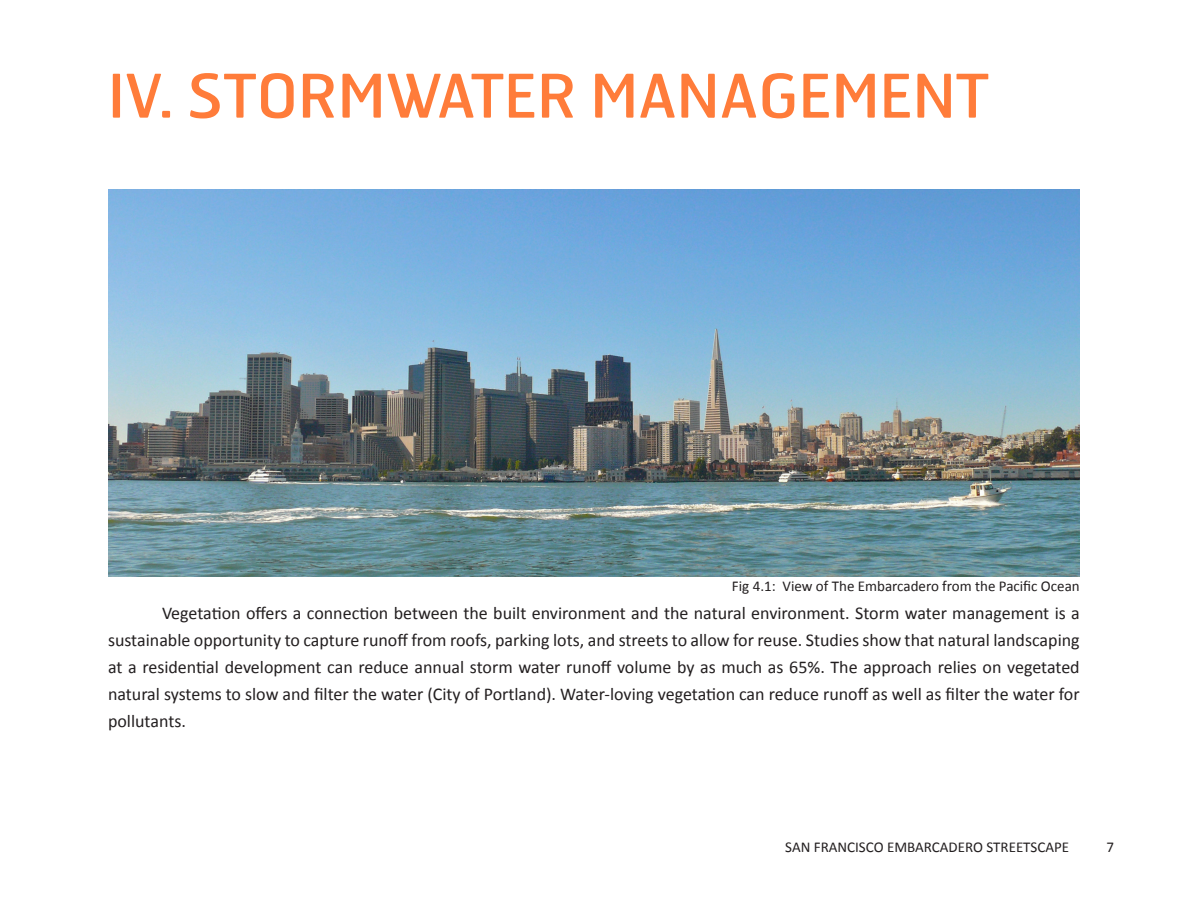
<style>
.page{position:relative;width:1188px;height:918px;background:#fff}
.page>*{position:absolute;margin:0;border:0;box-sizing:border-box;transform-origin:0 0}
.t1{font:60px "Hermes";color:#ff7c3a}
.t2{font:18px/27px "Calibri";color:#231f20;text-align:justify}
.t3{font:15px "Calibri";color:#231f20}
</style>
<div class="page">
<img style="left:108px;top:189px;width:972px;height:388px">
<p class="t1" style="left:108px;top:57px;width:883px">IV. STORMWATER MANAGEMENT</p>
<p class="t3" style="left:732px;top:577px;width:349px">Fig 4.1: View of The Embarcadero from the Pacific Ocean</p>
<p class="t2" style="left:108px;top:599px;width:973px;text-indent:54px">Vegetation offers a connection between the built environment and the natural environment. Storm water management is a sustainable opportunity to capture runoff from roofs, parking lots, and streets to allow for reuse. Studies show that natural landscaping at a residential development can reduce annual storm water runoff volume by as much as 65%. The approach relies on vegetated natural systems to slow and filter the water (City of Portland). Water-loving vegetation can reduce runoff as well as filter the water for pollutants.</p>
<p class="t3" style="left:785px;top:838px;width:285px">SAN FRANCISCO EMBARCADERO STREETSCAPE</p>
<p class="t3" style="left:1107px;top:838px;width:9px">7</p>
</div>
